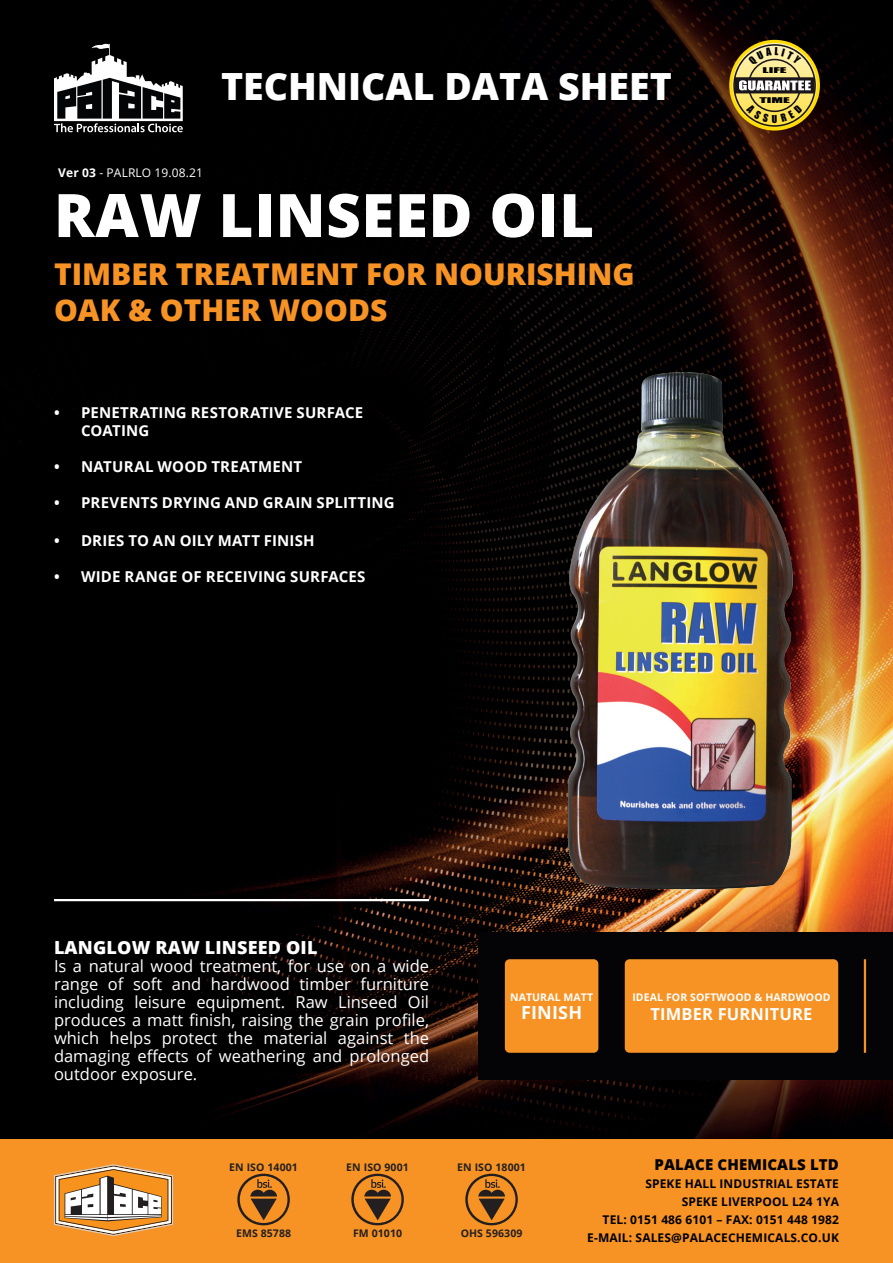
<style>
.page{position:relative;width:893px;height:1263px;background:#fff}
.page>*{position:absolute;margin:0;border:0;box-sizing:border-box;transform-origin:0 0}
.t1{font:800 60px "Open Sans";letter-spacing:.01em;color:#fff}
.t2{font:800 37.5px "Open Sans";color:#fff}
.t3{font:800 30px/36px "Open Sans";color:#f79324}
.t4{font:800 18px "Open Sans";letter-spacing:.01em;color:#fff}
.t5{font:700 18px "Open Sans";letter-spacing:.01em;color:#fff}
.t6{font:16.5px/18px "Open Sans";color:#fff;text-align:justify}
.t7{font:700 16.5px "Open Sans";letter-spacing:.01em;color:#fff}
.t8{font:700 15px/18px "Open Sans";letter-spacing:.01em;color:#fff}
.t9{font:800 15px "Open Sans";letter-spacing:.01em;color:#000}
.t10{font:700 12px/18px "Open Sans";letter-spacing:.01em;color:#000;text-align:right}
.t11{font:12px "Open Sans";letter-spacing:.01em;color:#fff}
.t12{font:700 10.5px "Open Sans";letter-spacing:.01em;color:#231f20}
.t13{font:700 10.5px "Open Sans";letter-spacing:.01em;color:#fff}
.t14{font:7.2px "Impact";color:#000;scale:2.25 1}
.s1{font-weight:700}
</style>
<div class="page">
<img style="left:0;top:0;width:893px;height:1140px">
<div style="left:0;top:1140px;width:893px;height:123px;background:#f79324"></div>
<svg style="left:54px;top:1164px;width:119px;height:72px"></svg>
<div style="left:729px;top:40px;width:91px;height:91px;border:3px solid #ffdc01;border-radius:50%"></div>
<svg style="left:237px;top:1174px;width:53px;height:51px"></svg>
<svg style="left:351px;top:1174px;width:53px;height:51px"></svg>
<svg style="left:465px;top:1174px;width:53px;height:51px"></svg>
<svg style="left:54px;top:43px;width:129px;height:89px"></svg>
<hr style="left:54px;top:899px;width:375px;height:2px;background:#fff">
<div style="left:478px;top:932px;width:415px;height:147px;background:#040406"></div>
<hr style="left:864px;top:959px;width:2px;height:94px;background:#f79324">
<div style="left:625px;top:959px;width:213px;height:94px;background:#f79324;border-radius:5px"></div>
<div style="left:505px;top:959px;width:93px;height:94px;background:#f79324;border-radius:5px"></div>
<img style="left:567px;top:373px;width:226px;height:517px">
<svg style="left:733px;top:44px;width:83px;height:83px;background:#b8a65d"></svg>
<h2 class="t2" style="left:221px;top:58px;width:452px">TECHNICAL DATA SHEET</h2>
<p class="t11" style="left:58px;top:164px;width:146px"><span class="s1">Ver 03</span> - PALRLO 19.08.21</p>
<h1 class="t1" style="left:54px;top:170px;width:542px">RAW LINSEED OIL</h1>
<h3 class="t3" style="left:54px;top:255px;width:582px">TIMBER TREATMENT FOR NOURISHING<br>OAK &amp; OTHER WOODS</h3>
<p class="t8" style="left:81px;top:403px;width:284px;text-indent:-27px">• PENETRATING RESTORATIVE SURFACE<br>COATING</p>
<p class="t8" style="left:54px;top:457px;width:250px">• NATURAL WOOD TREATMENT</p>
<p class="t8" style="left:54px;top:493px;width:342px">• PREVENTS DRYING AND GRAIN SPLITTING</p>
<p class="t8" style="left:54px;top:531px;width:262px">• DRIES TO AN OILY MATT FINISH</p>
<p class="t8" style="left:54px;top:567px;width:313px">• WIDE RANGE OF RECEIVING SURFACES</p>
<p class="t14" style="left:763px;top:65px;width:12px">LIFE</p>
<p class="t14" style="left:759px;top:95px;width:15px">TIME</p>
<p class="t4" style="left:54px;top:934px;width:265px">LANGLOW RAW LINSEED OIL</p>
<p class="t6" style="left:54px;top:957px;width:377px">Is a natural wood treatment, for use on a wide range of soft and hardwood timber furniture including leisure equipment. Raw Linseed Oil produces a matt finish, raising the grain profile, which helps protect the material against the damaging effects of weathering and prolonged outdoor exposure.</p>
<p class="t13" style="left:510px;top:990px;width:85px">NATURAL MATT</p>
<p class="t5" style="left:521px;top:1000px;width:63px">FINISH</p>
<p class="t13" style="left:632px;top:990px;width:200px">IDEAL FOR SOFTWOOD &amp; HARDWOOD</p>
<p class="t7" style="left:650px;top:1002px;width:164px">TIMBER FURNITURE</p>
<p class="t12" style="left:229px;top:1159px;width:70px">EN ISO 14001</p>
<p class="t12" style="left:236px;top:1225px;width:57px">EMS 85788</p>
<p class="t12" style="left:346px;top:1159px;width:64px">EN ISO 9001</p>
<p class="t12" style="left:353px;top:1225px;width:51px">FM 01010</p>
<p class="t12" style="left:457px;top:1159px;width:70px">EN ISO 18001</p>
<p class="t12" style="left:461px;top:1225px;width:63px">OHS 596309</p>
<p class="t9" style="left:655px;top:1153px;width:186px">PALACE CHEMICALS LTD</p>
<p class="t10" style="left:587px;top:1174px;width:253px">SPEKE HALL INDUSTRIAL ESTATE<br>SPEKE LIVERPOOL L24 1YA<br>TEL: 0151 486 6101 – FAX: 0151 448 1982<br>E-MAIL: SALES@PALACECHEMICALS.CO.UK</p>
</div>
